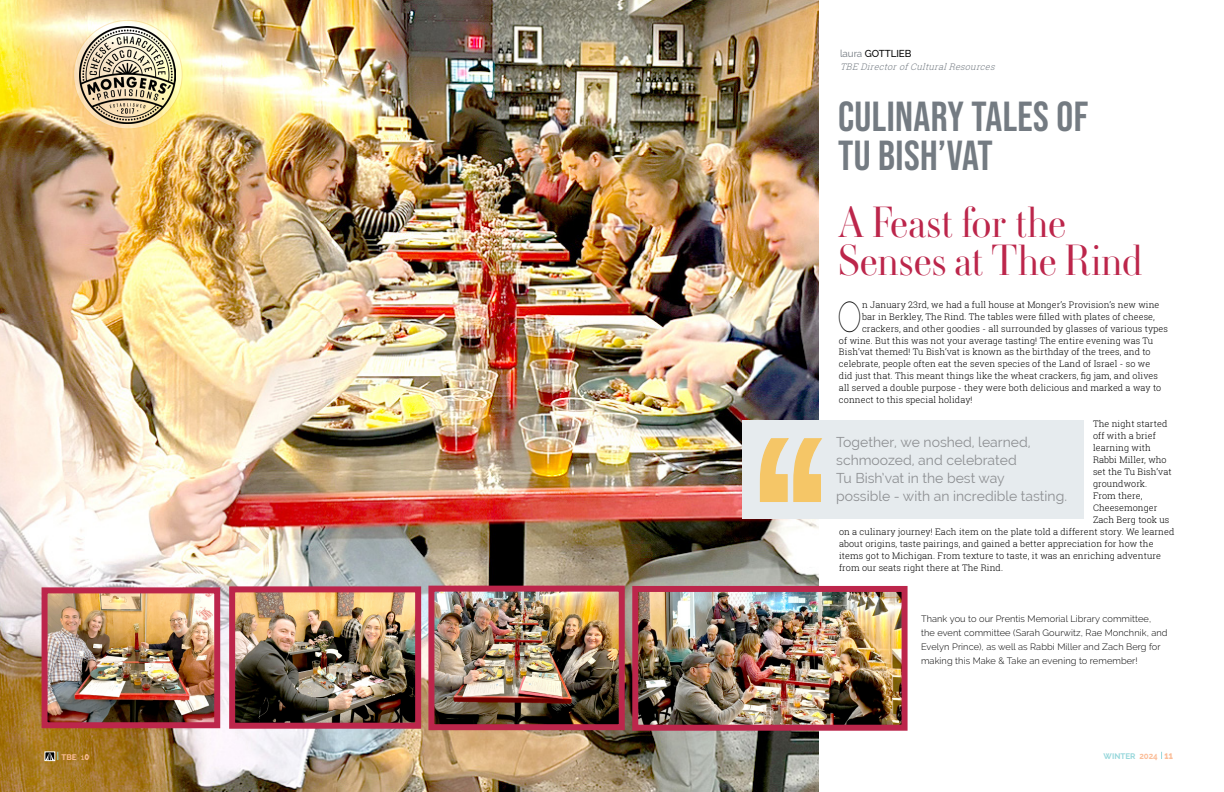
<style>
.page{position:relative;width:1224px;height:792px;background:#fff}
.page>*{position:absolute;margin:0;border:0;box-sizing:border-box;transform-origin:0 0}
.t1{font:300 43px/38px "Ambroise Std";letter-spacing:.01em;color:#bc264b}
.t2{font:100 42.8px "Raleway";color:#000;scale:.75 1}
.t3{font:42px/39px "Bebas Neue";letter-spacing:.01em;color:#747b82}
.t4{font:14px/18px "Raleway";color:#8e9093}
.t5{font:500 10px "Raleway";letter-spacing:-.01em;color:#000}
.t6{font:300 9.2px/14px "Raleway";letter-spacing:.01em;color:#000}
.t7{font:300 9px "Roboto Slab";letter-spacing:.01em;color:#000}
.t8{font:italic 300 9px "Roboto Slab";color:#747b82}
.t9{font:700 8px "Raleway";color:#97d7db}
.t10{font:700 8px "Raleway";color:#fbbd98}
.s1{font-weight:500}
.s2{font-weight:800;font-size:10px}
.s3{font-weight:400;color:#747b82}
.s4{font-size:9px;color:#fbbd98}
.s5{font-weight:800;font-size:10px;color:#fbbd98}
</style>
<div class="page">
<img style="left:0;top:0;width:819px;height:792px">
<img style="left:639px;top:593px;width:262px;height:131px">
<div style="left:632px;top:586px;width:276px;height:145px;border:6px solid #bc264b"></div>
<img style="left:49px;top:594px;width:164px;height:127px">
<div style="left:42px;top:587px;width:178px;height:141px;border:6px solid #bc264b"></div>
<img style="left:435px;top:593px;width:183px;height:130px">
<div style="left:428px;top:586px;width:197px;height:144px;border:6px solid #bc264b"></div>
<img style="left:236px;top:593px;width:178px;height:129px">
<div style="left:229px;top:586px;width:192px;height:143px;border:6px solid #bc264b"></div>
<svg style="left:74px;top:20px;width:108px;height:109px"></svg>
<img style="left:79px;top:27px;width:97px;height:97px">
<svg style="left:47px;top:752px;width:11px;height:9px"></svg>
<div style="left:45px;top:752px;width:10px;height:9px;border:1px solid #fff"></div>
<div style="left:743px;top:420px;width:341px;height:99px;background:#e6ebee"></div>
<svg style="left:759px;top:438px;width:64px;height:64px"></svg>
<p class="t10" style="left:62px;top:753px;width:29px">TBE <span class="s1">1</span><span class="s2">0</span></p>
<p class="t5" style="left:840px;top:48px;width:73px"><span class="s3">laura</span> GOTTLIEB</p>
<p class="t8" style="left:840px;top:60px;width:159px">TBE DirectorofCulturalResources</p>
<h3 class="t3" style="left:838px;top:96px;width:252px">CULINARY TALES OF<br>TU BISH’VAT</h3>
<h1 class="t1" style="left:838px;top:203px;width:306px">A Feast for the<br>Senses at The Rind</h1>
<h2 class="t2" style="left:837px;top:291px;width:34px">O</h2>
<p class="t7" style="left:862px;top:298px;width:299px">n January 23rd, we had a full house at Monger’s Provision’s new wine</p>
<p class="t7" style="left:862px;top:310px;width:294px">bar in Berkley, The Rind. The tables were filled with plates of cheese,</p>
<p class="t7" style="left:862px;top:322px;width:307px">crackers, and other goodies - all surrounded by glasses of various types</p>
<p class="t7" style="left:839px;top:334px;width:316px">of wine. But this was not your average tasting! The entire evening was Tu</p>
<p class="t7" style="left:839px;top:346px;width:313px">Bish’vat themed! Tu Bish’vat is known as the birthday of the trees, and to</p>
<p class="t7" style="left:839px;top:358px;width:313px">celebrate, people often eat the seven species of the Land of Israel - so we</p>
<p class="t7" style="left:839px;top:370px;width:320px">did just that. This meant things like the wheat crackers, fig jam, and olives</p>
<p class="t7" style="left:839px;top:382px;width:324px">all served a double purpose - they were both delicious and marked a way to</p>
<p class="t7" style="left:839px;top:394px;width:135px">connect to this special holiday!</p>
<p class="t7" style="left:1093px;top:418px;width:76px">The night started</p>
<p class="t7" style="left:1093px;top:430px;width:64px">off with a brief</p>
<p class="t7" style="left:1093px;top:442px;width:59px">learning with</p>
<p class="t7" style="left:1093px;top:454px;width:75px">Rabbi Miller, who</p>
<p class="t7" style="left:1093px;top:466px;width:80px">set the Tu Bish’vat</p>
<p class="t7" style="left:1093px;top:478px;width:56px">groundwork.</p>
<p class="t7" style="left:1093px;top:490px;width:51px">From there,</p>
<p class="t7" style="left:1093px;top:502px;width:66px">Cheesemonger</p>
<p class="t7" style="left:1093px;top:514px;width:78px">Zach Berg took us</p>
<p class="t7" style="left:839px;top:526px;width:337px">on a culinary journey! Each item on the plate told a different story. We learned</p>
<p class="t7" style="left:839px;top:538px;width:316px">about origins, taste pairings, and gained a better appreciation for how the</p>
<p class="t7" style="left:839px;top:550px;width:324px">items got to Michigan. From texture to taste, it was an enriching adventure</p>
<p class="t7" style="left:839px;top:562px;width:166px">from our seats right there at The Rind.</p>
<h3 class="t4" style="left:836px;top:433px;width:232px">Together, we noshed, learned, schmoozed, and celebrated<br>Tu Bish’vat in the best way<br>possible - with an incredible tasting.</h3>
<p class="t6" style="left:921px;top:611px;width:248px">Thank you to our Prentis Memorial Library committee,<br>the event committee (Sarah Gourwitz, Rae Monchnik, and Evelyn Prince), as well as Rabbi Miller and Zach Berg for making this Make &amp; Take an evening to remember!</p>
<p class="t9" style="left:1104px;top:752px;width:71px">WINTER <span class="s4">2024</span> <span class="s5">11</span></p>
</div>
